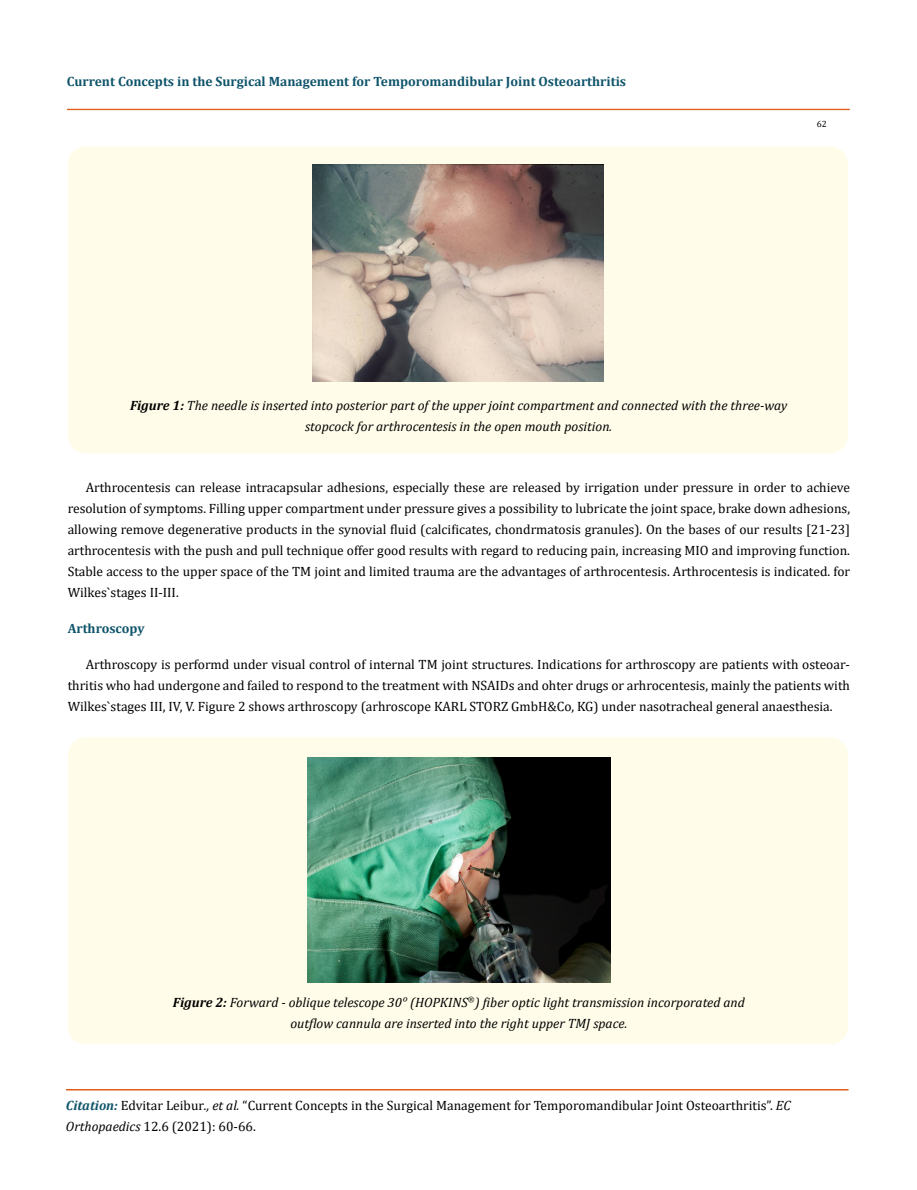
<style>
.page{position:relative;width:917px;height:1190px;background:#fff}
.page>*{position:absolute;margin:0;border:0;box-sizing:border-box;transform-origin:0 0}
.t1{font:13.5px/21px "Cambria";color:#000;text-align:justify}
.t2{font:italic 13.5px/21px "Cambria";color:#000;text-align:center}
.t3{font:700 13.5px "Cambria";color:#0e546a}
.t4{font:9px "Cambria";color:#000}
.s1{font-weight:700}
.s2{font-weight:700;font-style:italic;color:#0e546a}
.s3{font-style:italic}
</style>
<div class="page">
<div style="left:67px;top:109px;width:782px;height:1px;border:1px solid #e05d1a"></div>
<div style="left:66px;top:1089px;width:782px;height:1px;border:1px solid #e05d1a"></div>
<div style="left:68px;top:146px;width:780px;height:307px;background:#fffde9;border-radius:18px"></div>
<img style="left:312px;top:165px;width:291px;height:216px">
<div style="left:68px;top:737px;width:780px;height:307px;background:#fffde9;border-radius:18px"></div>
<img style="left:307px;top:757px;width:303px;height:225px">
<p class="t3" style="left:67px;top:72px;width:560px">Current Concepts in the Surgical Management for Temporomandibular Joint Osteoarthritis</p>
<p class="t4" style="left:816px;top:118px;width:11px">62</p>
<p class="t2" style="left:130px;top:394px;width:659px"><span class="s1">Figure 1:</span> The needle is inserted into posterior part of the upper joint compartment and connected with the three-way stopcock for arthrocentesis in the open mouth position.</p>
<p class="t1" style="left:68px;top:477px;width:784px;text-indent:18px">Arthrocentesis can release intracapsular adhesions, especially these are released by irrigation under pressure in order to achieve resolution of symptoms. Filling upper compartment under pressure gives a possibility to lubricate the joint space, brake down adhesions, allowing remove degenerative products in the synovial fluid (calcificates, chondrmatosis granules). On the bases of our results [21-23] arthrocentesis with the push and pull technique offer good results with regard to reducing pain, increasing MIO and improving function.<br>Stable access to the upper space of the TM joint and limited trauma are the advantages of arthrocentesis. Arthrocentesis is indicated. for Wilkes`stages II-III.</p>
<p class="t3" style="left:68px;top:619px;width:78px">Arthroscopy</p>
<p class="t1" style="left:68px;top:654px;width:783px;text-indent:18px">Arthroscopy is performd under visual control of internal TM joint structures. Indications for arthroscopy are patients with osteoar&shy;thritis who had undergone and failed to respond to the treatment with NSAIDs and ohter drugs or arhrocentesis, mainly the patients with Wilkes`stages III, IV, V. Figure 2 shows arthroscopy (arhroscope KARL STORZ GmbH&amp;Co, KG) under nasotracheal general anaesthesia.</p>
<p class="t2" style="left:173px;top:991px;width:573px"><span class="s1">Figure 2:</span> Forward - oblique telescope 30ᵒ (HOPKINS<sup>®</sup>) fiber optic light transmission incorporated and outflow cannula are inserted into the right upper TMJ space.</p>
<p class="t1" style="left:66px;top:1094px;width:726px"><span class="s2">Citation:</span> Edvitar Leibur<span class="s3">., et al.</span> “Current Concepts in the Surgical Management for Temporomandibular Joint Osteoarthritis”. <span class="s3">EC<br>Orthopaedics</span> 12.6 (2021): 60-66.</p>
</div>
